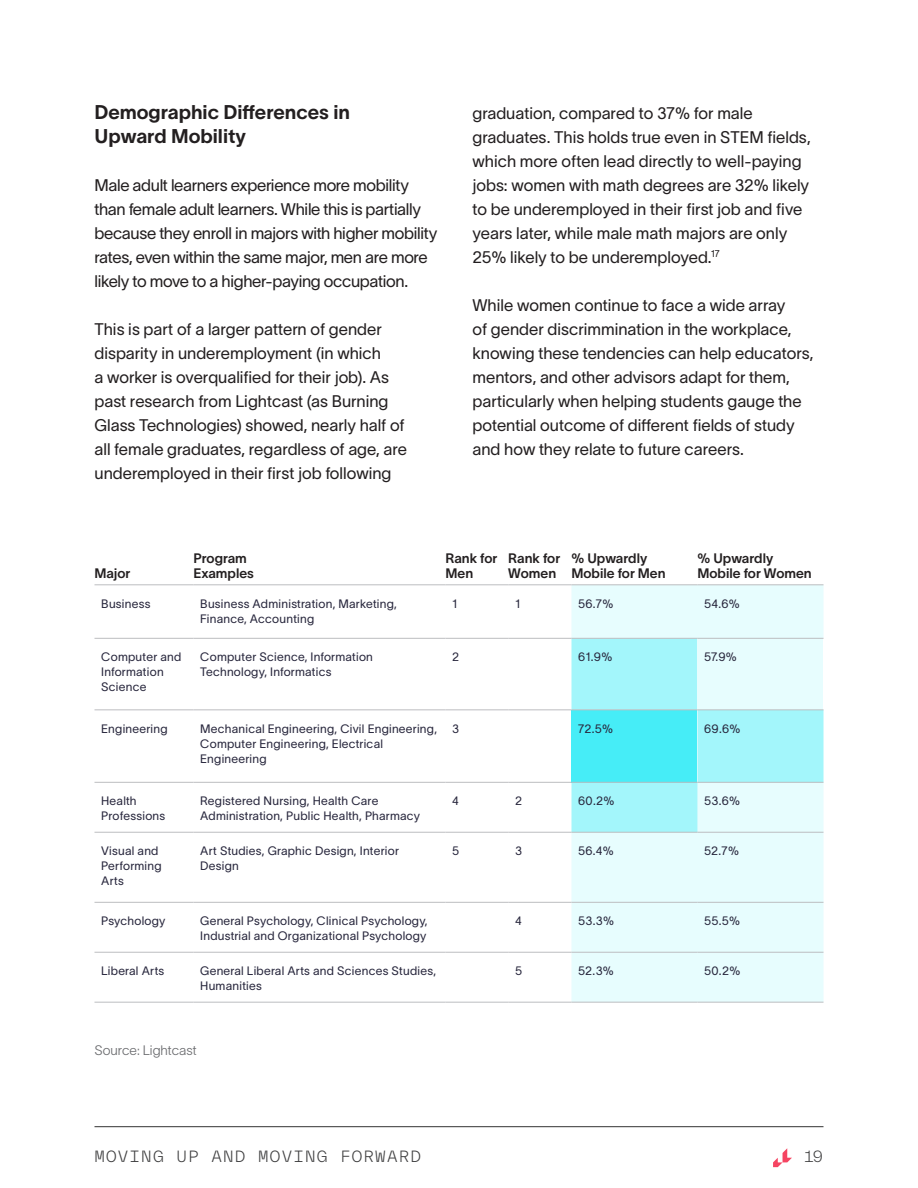
<style>
.page{position:relative;width:918px;height:1188px;background:#fff}
.page>*{position:absolute;margin:0;border:0;box-sizing:border-box;transform-origin:0 0}
.Body{font:19.5px/24px "TWK Lausanne 700";color:#231f20}
.Body-2{font:16.5px/24px "TWK Lausanne 300";color:#231f20}
.Body-3{font:16.5px/24px "TWK Lausanne 300";letter-spacing:-.02em;color:#231f20}
.t1{font:300 15px "TWK Everett Mono";letter-spacing:.08em;color:#3e3e3f}
.Table_Header{font:13.5px/15px "TWK Lausanne 600";color:#231f20}
.t2{font:13.5px "TWK Lausanne 200";color:#6c6d70}
.Basic_Table_Text{font:12px/15px "TWK Lausanne 300";letter-spacing:.02em;color:#28273d}
</style>
<div class="page">
<svg style="left:773px;top:1148px;width:19px;height:19px"></svg>
<hr style="left:94px;top:1126px;width:730px;height:1px;background:#333">
<div style="left:572px;top:586px;width:252px;height:416px;background:#e7fdfe"></div>
<svg style="left:572px;top:639px;width:252px;height:193px;background:#b0f7fb"></svg>
<div style="left:698px;top:638px;width:126px;height:72px;background:#e7fdfe"></div>
<div style="left:572px;top:710px;width:126px;height:72px;background:#46edf7"></div>
<hr style="left:94px;top:638px;width:100px;height:1px;background:#bcbdc0">
<hr style="left:194px;top:638px;width:252px;height:1px;background:#bcbdc0">
<hr style="left:446px;top:638px;width:62px;height:1px;background:#bcbdc0">
<hr style="left:508px;top:638px;width:64px;height:1px;background:#bcbdc0">
<hr style="left:572px;top:638px;width:126px;height:1px;background:#bcbdc0">
<hr style="left:698px;top:638px;width:126px;height:1px;background:#bcbdc0">
<hr style="left:94px;top:710px;width:100px;height:1px;background:#bcbdc0">
<hr style="left:194px;top:710px;width:252px;height:1px;background:#bcbdc0">
<hr style="left:446px;top:710px;width:62px;height:1px;background:#bcbdc0">
<hr style="left:508px;top:710px;width:64px;height:1px;background:#bcbdc0">
<hr style="left:572px;top:710px;width:126px;height:1px;background:#bcbdc0">
<hr style="left:698px;top:710px;width:126px;height:1px;background:#bcbdc0">
<hr style="left:94px;top:782px;width:100px;height:1px;background:#bcbdc0">
<hr style="left:194px;top:782px;width:252px;height:1px;background:#bcbdc0">
<hr style="left:446px;top:782px;width:62px;height:1px;background:#bcbdc0">
<hr style="left:508px;top:782px;width:64px;height:1px;background:#bcbdc0">
<hr style="left:572px;top:782px;width:126px;height:1px;background:#bcbdc0">
<hr style="left:698px;top:782px;width:126px;height:1px;background:#bcbdc0">
<hr style="left:94px;top:832px;width:100px;height:1px;background:#bcbdc0">
<hr style="left:194px;top:832px;width:252px;height:1px;background:#bcbdc0">
<hr style="left:446px;top:832px;width:62px;height:1px;background:#bcbdc0">
<hr style="left:508px;top:832px;width:64px;height:1px;background:#bcbdc0">
<hr style="left:572px;top:832px;width:126px;height:1px;background:#bcbdc0">
<hr style="left:698px;top:832px;width:126px;height:1px;background:#bcbdc0">
<hr style="left:94px;top:902px;width:100px;height:1px;background:#bcbdc0">
<hr style="left:194px;top:902px;width:252px;height:1px;background:#bcbdc0">
<hr style="left:446px;top:902px;width:62px;height:1px;background:#bcbdc0">
<hr style="left:508px;top:902px;width:64px;height:1px;background:#bcbdc0">
<hr style="left:572px;top:902px;width:126px;height:1px;background:#bcbdc0">
<hr style="left:698px;top:902px;width:126px;height:1px;background:#bcbdc0">
<hr style="left:94px;top:952px;width:100px;height:1px;background:#bcbdc0">
<hr style="left:194px;top:952px;width:252px;height:1px;background:#bcbdc0">
<hr style="left:446px;top:952px;width:62px;height:1px;background:#bcbdc0">
<hr style="left:508px;top:952px;width:64px;height:1px;background:#bcbdc0">
<hr style="left:572px;top:952px;width:126px;height:1px;background:#bcbdc0">
<hr style="left:698px;top:952px;width:126px;height:1px;background:#bcbdc0">
<hr style="left:94px;top:585px;width:100px;height:1px;background:#bcbdc0">
<hr style="left:194px;top:585px;width:252px;height:1px;background:#bcbdc0">
<hr style="left:446px;top:585px;width:62px;height:1px;background:#bcbdc0">
<hr style="left:508px;top:585px;width:64px;height:1px;background:#bcbdc0">
<hr style="left:572px;top:585px;width:126px;height:1px;background:#bcbdc0">
<hr style="left:698px;top:585px;width:126px;height:1px;background:#bcbdc0">
<hr style="left:94px;top:1002px;width:100px;height:1px;background:#bcbdc0">
<hr style="left:194px;top:1002px;width:252px;height:1px;background:#bcbdc0">
<hr style="left:446px;top:1002px;width:62px;height:1px;background:#bcbdc0">
<hr style="left:508px;top:1002px;width:64px;height:1px;background:#bcbdc0">
<hr style="left:572px;top:1002px;width:126px;height:1px;background:#bcbdc0">
<hr style="left:698px;top:1002px;width:126px;height:1px;background:#bcbdc0">
<p class="Body" style="left:94px;top:98px;width:257px">Demographic Differences in<br>Upward Mobility</p>
<p class="Body-3" style="left:94px;top:171px;width:344px">Male adult learners experience more mobility than female adult learners. While this is partially because they enroll in majors with higher mobility rates, even within the same major, men are more likely to move to a higher-paying occupation.</p>
<p class="Body-2" style="left:94px;top:315px;width:314px">This is part of a larger pattern of gender disparity in underemployment (in which<br>a worker is overqualified for their job). As past research from Lightcast (as Burning Glass Technologies) showed, nearly half of all female graduates, regardless of age, are underemployed in their first job following</p>
<p class="Body-2" style="left:472px;top:99px;width:340px">graduation, compared to 37% for male graduates. This holds true even in STEM fields, which more often lead directly to well-paying jobs: women with math degrees are 32% likely to be underemployed in their first job and five years later, while male math majors are only 25% likely to be underemployed.<sup>17</sup></p>
<p class="Body-2" style="left:472px;top:291px;width:343px">While women continue to face a wide array<br>of gender discrimmination in the workplace, knowing these tendencies can help educators, mentors, and other advisors adapt for them, particularly when helping students gauge the potential outcome of different fields of study and how they relate to future careers.</p>
<p class="Table_Header" style="left:94px;top:565px;width:37px">Major</p>
<p class="Table_Header" style="left:194px;top:550px;width:62px">Program<br>Examples</p>
<p class="Table_Header" style="left:446px;top:550px;width:53px">Rank for<br>Men</p>
<p class="Table_Header" style="left:508px;top:550px;width:53px">Rank for<br>Women</p>
<p class="Table_Header" style="left:572px;top:550px;width:96px">% Upwardly<br>Mobile for Men</p>
<p class="Table_Header" style="left:698px;top:550px;width:116px">% Upwardly<br>Mobile for Women</p>
<p class="Basic_Table_Text" style="left:101px;top:595px;width:51px">Business</p>
<p class="Basic_Table_Text" style="left:200px;top:595px;width:198px">Business Administration, Marketing,<br>Finance, Accounting</p>
<p class="Basic_Table_Text" style="left:452px;top:595px;width:7px">1</p>
<p class="Basic_Table_Text" style="left:515px;top:595px;width:7px">1</p>
<p class="Basic_Table_Text" style="left:578px;top:595px;width:37px">56.7%</p>
<p class="Basic_Table_Text" style="left:704px;top:595px;width:37px">54.6%</p>
<p class="Basic_Table_Text" style="left:101px;top:649px;width:82px">Computer and<br>Information<br>Science</p>
<p class="Basic_Table_Text" style="left:200px;top:649px;width:174px">Computer Science, Information<br>Technology, Informatics</p>
<p class="Basic_Table_Text" style="left:452px;top:649px;width:8px">2</p>
<p class="Basic_Table_Text" style="left:578px;top:649px;width:36px">61.9%</p>
<p class="Basic_Table_Text" style="left:704px;top:649px;width:34px">57.9%</p>
<p class="Basic_Table_Text" style="left:101px;top:720px;width:68px">Engineering</p>
<p class="Basic_Table_Text" style="left:200px;top:720px;width:238px">Mechanical Engineering, Civil Engineering,<br>Computer Engineering, Electrical<br>Engineering</p>
<p class="Basic_Table_Text" style="left:452px;top:720px;width:8px">3</p>
<p class="Basic_Table_Text" style="left:578px;top:720px;width:36px">72.5%</p>
<p class="Basic_Table_Text" style="left:704px;top:720px;width:38px">69.6%</p>
<p class="Basic_Table_Text" style="left:101px;top:793px;width:65px">Health<br>Professions</p>
<p class="Basic_Table_Text" style="left:200px;top:793px;width:221px">Registered Nursing, Health Care<br>Administration, Public Health, Pharmacy</p>
<p class="Basic_Table_Text" style="left:452px;top:793px;width:8px">4</p>
<p class="Basic_Table_Text" style="left:515px;top:793px;width:8px">2</p>
<p class="Basic_Table_Text" style="left:578px;top:793px;width:38px">60.2%</p>
<p class="Basic_Table_Text" style="left:704px;top:793px;width:37px">53.6%</p>
<p class="Basic_Table_Text" style="left:101px;top:843px;width:62px">Visual and<br>Performing<br>Arts</p>
<p class="Basic_Table_Text" style="left:200px;top:843px;width:200px">Art Studies, Graphic Design, Interior<br>Design</p>
<p class="Basic_Table_Text" style="left:452px;top:843px;width:9px">5</p>
<p class="Basic_Table_Text" style="left:515px;top:843px;width:8px">3</p>
<p class="Basic_Table_Text" style="left:578px;top:843px;width:37px">56.4%</p>
<p class="Basic_Table_Text" style="left:704px;top:843px;width:36px">52.7%</p>
<p class="Basic_Table_Text" style="left:101px;top:913px;width:66px">Psychology</p>
<p class="Basic_Table_Text" style="left:200px;top:913px;width:229px">General Psychology, Clinical Psychology,<br>Industrial and Organizational Psychology</p>
<p class="Basic_Table_Text" style="left:515px;top:913px;width:8px">4</p>
<p class="Basic_Table_Text" style="left:578px;top:913px;width:37px">53.3%</p>
<p class="Basic_Table_Text" style="left:704px;top:913px;width:37px">55.5%</p>
<p class="Basic_Table_Text" style="left:101px;top:963px;width:65px">Liberal Arts</p>
<p class="Basic_Table_Text" style="left:200px;top:963px;width:237px">General Liberal Arts and Sciences Studies,<br>Humanities</p>
<p class="Basic_Table_Text" style="left:515px;top:963px;width:9px">5</p>
<p class="Basic_Table_Text" style="left:578px;top:963px;width:37px">52.3%</p>
<p class="Basic_Table_Text" style="left:704px;top:963px;width:38px">50.2%</p>
<p class="t2" style="left:94px;top:1040px;width:104px">Source: Lightcast</p>
<p class="t1" style="left:94px;top:1147px;width:328px">MOVING UP AND MOVING FORWARD</p>
<p class="t1" style="left:803px;top:1147px;width:22px">19</p>
</div>
